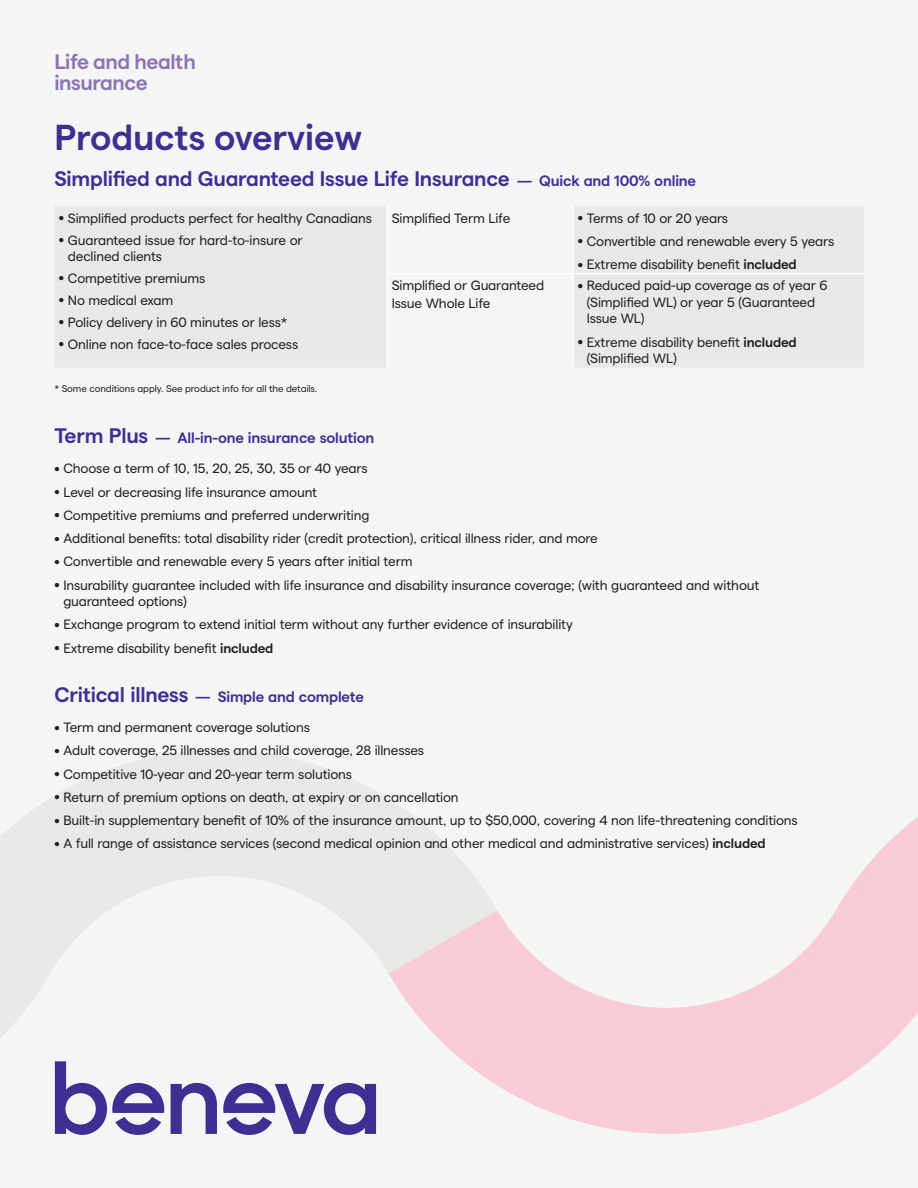
<style>
.page{position:relative;width:918px;height:1188px;background:#f3f6f4}
.page>*{position:absolute;margin:0;border:0;box-sizing:border-box;transform-origin:0 0}
.t1{font:700 36px "Matter Beneva Semi";color:#402f92}
.t2{font:700 21px "Matter Beneva Semi";letter-spacing:-.01em;color:#402f92}
.t3{font:700 21px/21.8px "Matter Beneva Semi";letter-spacing:-.02em;color:#8d74b4}
.t4{font:700 15px "Matter Beneva Semi";letter-spacing:-.01em;color:#402f92}
.t5{font:13.5px/16.5px "Matter Beneva Regular";letter-spacing:-.01em;color:#231f20}
.t6{font:9.75px "Matter Beneva Regular";letter-spacing:-.01em;color:#231f20}
.s1{font-size:15px}
.s2{font-size:10.8px}
.s3{font-family:"Matter Beneva Semi";font-weight:700}
.s4{font-size:21px}
</style>
<div class="page">
<svg style="left:388px;top:910px;width:530px;height:224px;fill:#f9cbd7"></svg>
<svg style="left:0;top:750px;width:497px;height:223px;fill:#e8e9e7"></svg>
<svg style="left:836px;top:817px;width:82px;height:156px"></svg>
<svg style="left:223px;top:1083px;width:153px;height:52px"></svg>
<svg style="left:171px;top:1083px;width:46px;height:51px"></svg>
<svg style="left:0;top:910px;width:164px;height:225px"></svg>
<svg style="left:55px;top:206px;width:809px;height:161px;fill:#e8e9e7"></svg>
<hr style="left:386px;top:206px;width:2px;height:67px;background:#fff">
<hr style="left:386px;top:274px;width:2px;height:94px;background:#fff">
<hr style="left:572px;top:206px;width:2px;height:67px;background:#fff">
<hr style="left:572px;top:274px;width:2px;height:94px;background:#fff">
<hr style="left:386px;top:273px;width:187px;height:1px;background:#fff">
<hr style="left:573px;top:273px;width:291px;height:1px;background:#fff">
<h2 class="t3" style="left:54px;top:49px;width:143px">Life and health insurance</h2>
<h1 class="t1" style="left:54px;top:111px;width:310px">Products overview</h1>
<h2 class="t2" style="left:54px;top:164px;width:643px">Simplified and Guaranteed Issue Life Insurance <span class="s1">— Quick and 100% online</span></h2>
<p class="t5" style="left:59px;top:208px;width:315px"><span class="s2">•</span> Simplified products perfect for healthy Canadians</p>
<p class="t5" style="left:68px;top:230px;width:236px;text-indent:-9px"><span class="s2">•</span> Guaranteed issue for hard-to-insure or declined clients</p>
<p class="t5" style="left:59px;top:269px;width:148px"><span class="s2">•</span> Competitive premiums</p>
<p class="t5" style="left:59px;top:291px;width:116px"><span class="s2">•</span> No medical exam</p>
<p class="t5" style="left:59px;top:313px;width:230px"><span class="s2">•</span> Policy delivery in 60 minutes or less*</p>
<p class="t5" style="left:59px;top:334px;width:241px"><span class="s2">•</span> Online non face-to-face sales process</p>
<p class="t5" style="left:392px;top:208px;width:120px">Simplified Term Life</p>
<p class="t5" style="left:578px;top:208px;width:152px"><span class="s2">•</span> Terms of 10 or 20 years</p>
<p class="t5" style="left:578px;top:232px;width:258px"><span class="s2">•</span> Convertible and renewable every 5 years</p>
<p class="t5" style="left:578px;top:255px;width:221px"><span class="s2">•</span> Extreme disability benefit <span class="s3">included</span></p>
<p class="t5" style="left:392px;top:276px;width:154px;line-height:17.2px">Simplified or Guaranteed<br>Issue Whole Life</p>
<p class="t5" style="left:587px;top:276px;width:242px;text-indent:-9px"><span class="s2">•</span> Reduced paid-up coverage as of year 6 (Simplified WL) or year 5 (Guaranteed<br>Issue WL)</p>
<p class="t5" style="left:587px;top:332px;width:212px;text-indent:-9px"><span class="s2">•</span> Extreme disability benefit <span class="s3">included </span>(Simplified WL)</p>
<p class="t6" style="left:54px;top:382px;width:264px">* Some conditions apply. See product info for all the details.</p>
<p class="t4" style="left:54px;top:427px;width:321px"><span class="s4">Term Plus</span> — All-in-one insurance solution</p>
<p class="t5" style="left:54px;top:459px;width:315px"><span class="s2">•</span> Choose a term of 10, 15, 20, 25, 30, 35 or 40 years</p>
<p class="t5" style="left:54px;top:482px;width:264px"><span class="s2">•</span> Level or decreasing life insurance amount</p>
<p class="t5" style="left:54px;top:506px;width:317px"><span class="s2">•</span> Competitive premiums and preferred underwriting</p>
<p class="t5" style="left:54px;top:529px;width:545px"><span class="s2">•</span> Additional benefits: total disability rider (credit protection), critical illness rider, and more</p>
<p class="t5" style="left:54px;top:552px;width:360px"><span class="s2">•</span> Convertible and renewable every 5 years after initial term</p>
<p class="t5" style="left:63px;top:575px;width:698px;text-indent:-9px"><span class="s2">•</span> Insurability guarantee included with life insurance and disability insurance coverage; (with guaranteed and without guaranteed options)</p>
<p class="t5" style="left:54px;top:615px;width:520px"><span class="s2">•</span> Exchange program to extend initial term without any further evidence of insurability</p>
<p class="t5" style="left:54px;top:638px;width:221px"><span class="s2">•</span> Extreme disability benefit <span class="s3">included</span></p>
<p class="t4" style="left:54px;top:686px;width:311px"><span class="s4">Critical illness</span> — Simple and complete</p>
<p class="t5" style="left:54px;top:718px;width:257px"><span class="s2">•</span> Term and permanent coverage solutions</p>
<p class="t5" style="left:54px;top:741px;width:371px"><span class="s2">•</span> Adult coverage, 25 illnesses and child coverage, 28 illnesses</p>
<p class="t5" style="left:54px;top:764px;width:299px"><span class="s2">•</span> Competitive 10-year and 20-year term solutions</p>
<p class="t5" style="left:54px;top:788px;width:406px"><span class="s2">•</span> Return of premium options on death, at expiry or on cancellation</p>
<p class="t5" style="left:54px;top:811px;width:745px"><span class="s2">•</span> Built-in supplementary benefit of 10% of the insurance amount, up to $50,000, covering 4 non life-threatening conditions</p>
<p class="t5" style="left:54px;top:834px;width:713px"><span class="s2">•</span> A full range of assistance services (second medical opinion and other medical and administrative services) <span class="s3">included</span></p>
</div>
